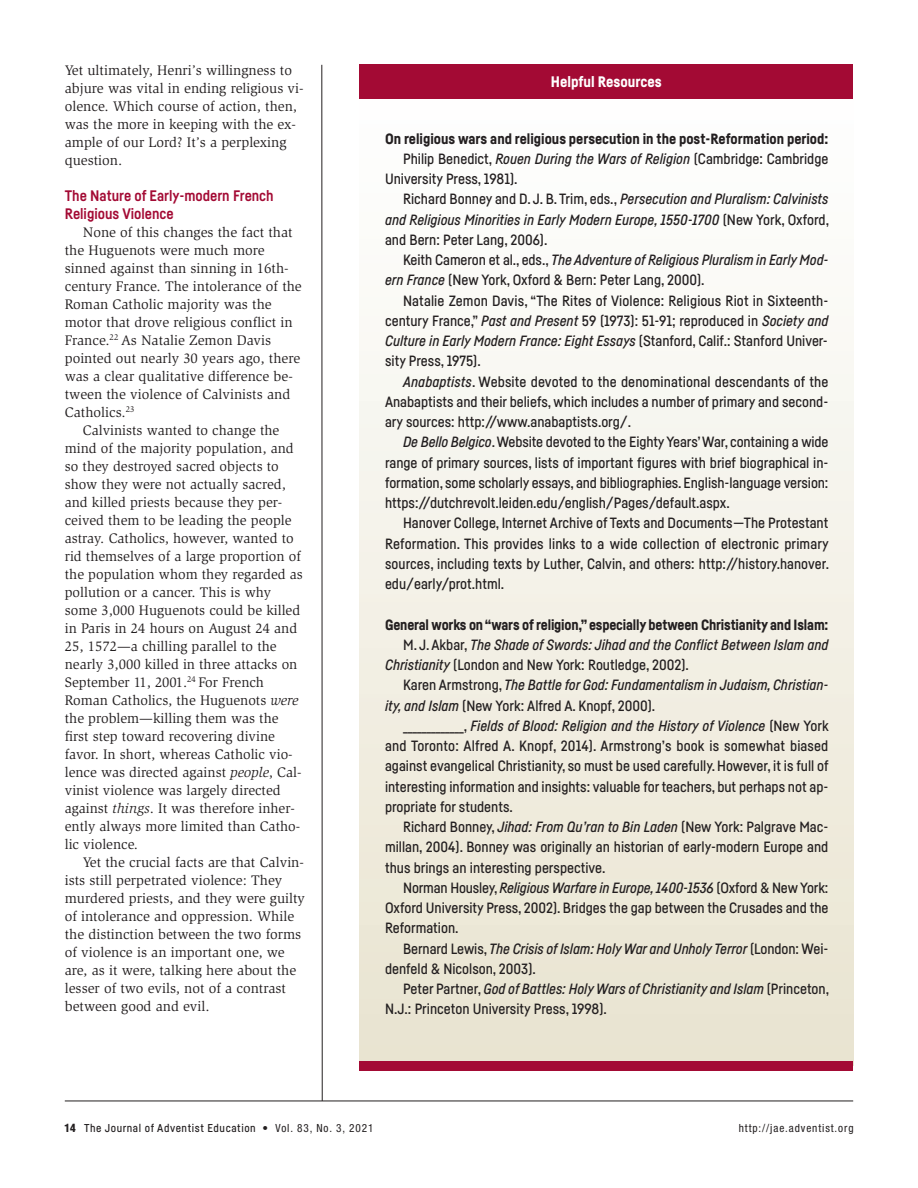
<style>
.page{position:relative;width:918px;height:1188px;background:#fff}
.page>*{position:absolute;margin:0;border:0;box-sizing:border-box;transform-origin:0 0}
.t1{font:700 15px/18px "Fabrikat";color:#a30a34}
.t2{font:900 15px "Fabrikat";color:#fff}
.t3{font:500 14.7px/20.2px "Fabrikat";color:#231f20;text-align:justify}
.t4{font:italic 500 14.7px/20.2px "Fabrikat";color:#231f20}
.t5{font:900 14.7px "Fabrikat";letter-spacing:-.01em;color:#231f20}
.t6{font:14.25px/18px "Slimbach Std";color:#231f20}
.t7{font:500 11.25px "Fabrikat";letter-spacing:.05em;color:#231f20}
.t8{font:condensed 11.25px "Helvetica Neue";letter-spacing:.08em;color:#231f20}
.t9{font:900 condensed 11.25px "Helvetica";color:#231f20}
.s1{font-style:italic}
.s2{font-style:normal}
.s3{font-family:"Helvetica Neue";font-weight:400;font-stretch:condensed}
</style>
<div class="page">
<hr style="left:322px;top:65px;width:1px;height:1036px;background:#231f20">
<hr style="left:65px;top:1101px;width:788px;height:1px;background:#231f20">
<div style="left:360px;top:86px;width:493px;height:980px;background:linear-gradient(to bottom,#fff,#e9e4d0)"></div>
<div style="left:360px;top:65px;width:493px;height:34px;background:#a30a34"></div>
<div style="left:360px;top:1061px;width:493px;height:10px;background:#a30a34"></div>
<p class="t6" style="left:65px;top:63px;width:240px">Yet ultimately, Henri’s willingness to abjure was vital in ending religious vi&shy;olence. Which course of action, then, was the more in keeping with the ex&shy;ample of our Lord? It’s a perplexing question.</p>
<p class="t1" style="left:65px;top:188px;width:210px">The Nature of Early-modern French<br>Religious Violence</p>
<p class="t6" style="left:65px;top:225px;width:239px;text-indent:18px">None of this changes the fact that the Huguenots were much more sinned against than sinning in 16th&shy;century France. The intolerance of the Roman Catholic majority was the motor that drove religious conflict in France.<sup>22</sup> As Natalie Zemon Davis pointed out nearly 30 years ago, there was a clear qualitative difference be&shy;tween the violence of Calvinists and Catholics.<sup>23</sup></p>
<p class="t6" style="left:65px;top:423px;width:240px;text-indent:18px">Calvinists wanted to change the mind of the majority population, and so they destroyed sacred objects to show they were not actually sacred, and killed priests because they per&shy;ceived them to be leading the people astray. Catholics, however, wanted to rid themselves of a large proportion of the population whom they regarded as pollution or a cancer. This is why some 3,000 Huguenots could be killed in Paris in 24 hours on August 24 and 25, 1572—a chilling parallel to the nearly 3,000 killed in three attacks on September 11, 2001.<sup>24</sup> For French Roman Catholics, the Huguenots <span class="s1">were </span>the problem—killing them was the first step toward recovering divine favor. In short, whereas Catholic vio&shy;lence was directed against <span class="s1">people</span>, Cal&shy;vinist violence was largely directed against <span class="s1">things</span>. It was therefore inher&shy;ently always more limited than Catho&shy;lic violence.</p>
<p class="t6" style="left:65px;top:855px;width:242px;text-indent:18px">Yet the crucial facts are that Calvin&shy;ists still perpetrated violence: They murdered priests, and they were guilty of intolerance and oppression. While the distinction between the two forms of violence is an important one, we are, as it were, talking here about the lesser of two evils, not of a contrast between good and evil.</p>
<p class="t2" style="left:551px;top:76px;width:112px">Helpful Resources</p>
<p class="t5" style="left:385px;top:133px;width:445px">On religious wars and religious persecution in the post-Reformation period:</p>
<p class="t3" style="left:385px;top:150px;width:445px;text-indent:18px">Philip Benedict, <span class="s1">Rouen During the Wars of Religion</span> (Cambridge: Cambridge<br>University Press, 1981).</p>
<p class="t4" style="left:385px;top:190px;width:446px;text-align:justify;text-indent:18px"><span class="s2">Richard Bonney and D. J. B. Trim, eds.,</span> Persecution and Pluralism: Calvinists and Religious Minorities in Early Modern Europe, 1550-1700 <span class="s2">(New York, Oxford, and Bern: Peter Lang, 2006).</span></p>
<p class="t3" style="left:385px;top:251px;width:445px;text-indent:18px">Keith Cameron et al., eds., <span class="s1">The Adventure of Religious Pluralism in Early Mod&shy;ern France</span> (New York, Oxford &amp; Bern: Peter Lang, 2000).</p>
<p class="t3" style="left:385px;top:291px;width:445px;text-indent:18px">Natalie Zemon Davis, “The Rites of Violence: Religious Riot in Sixteenth&shy;century France,” <span class="s1">Past and Present</span> 59 (1973): 51-91; reproduced in <span class="s1">Society and Culture in Early Modern France: Eight Essays</span> (Stanford, Calif.: Stanford Univer&shy;sity Press, 1975).</p>
<p class="t3" style="left:385px;top:372px;width:445px;text-indent:18px"><span class="s1">Anabaptists</span>. Website devoted to the denominational descendants of the Anabaptists and their beliefs, which includes a number of primary and second&shy;ary sources: http://www.anabaptists.org/.</p>
<p class="t3" style="left:385px;top:433px;width:445px;text-indent:18px"><span class="s1">De Bello Belgico</span>. Website devoted to the Eighty Years’ War, containing a wide range of primary sources, lists of important figures with brief biographical in&shy;formation, some scholarly essays, and bibliographies. English-language version: https://dutchrevolt.leiden.edu/english/Pages/default.aspx.</p>
<p class="t3" style="left:385px;top:514px;width:446px;text-indent:18px">Hanover College, Internet Archive of Texts and Documents—The Protestant Reformation. This provides links to a wide collection of electronic primary sources, including texts by Luther, Calvin, and others: http://history.hanover. edu/ early/prot.html.</p>
<p class="t5" style="left:385px;top:619px;width:445px">General works on “wars of religion,” especially between Christianity and Islam:</p>
<p class="t4" style="left:385px;top:636px;width:445px;text-indent:18px"><span class="s2">M. J. Akbar,</span> The Shade of Swords: Jihad and the Conflict Between Islam and<br>Christianity <span class="s2">(London and New York: Routledge, 2002).</span></p>
<p class="t4" style="left:385px;top:676px;width:445px;text-indent:18px"><span class="s2">Karen Armstrong,</span> The Battle for God: Fundamentalism in Judaism, Christian&shy;ity, and Islam <span class="s2">(New York: Alfred A. Knopf, 2000).</span></p>
<p class="t3" style="left:385px;top:717px;width:445px;text-indent:18px">_____________, <span class="s1">Fields of Blood: Religion and the History of Violence</span> (New York and Toronto: Alfred A. Knopf, 2014). Armstrong’s book is somewhat biased against evangelical Christianity, so must be used carefully. However, it is full of interesting information and insights: valuable for teachers, but perhaps not ap&shy;propriate for students.</p>
<p class="t3" style="left:385px;top:818px;width:445px;text-indent:18px">Richard Bonney, <span class="s1">Jihad: From Qu’ran to Bin Laden</span> (New York: Palgrave Mac&shy;millan, 2004). Bonney was originally an historian of early-modern Europe and thus brings an interesting perspective.</p>
<p class="t3" style="left:385px;top:879px;width:445px;text-indent:18px">Norman Housley, <span class="s1">Religious Warfare in Europe, 1400-1536</span> (Oxford &amp; New York:<br>Oxford University Press, 2002). Bridges the gap between the Crusades and the Reformation.</p>
<p class="t3" style="left:385px;top:939px;width:445px;text-indent:18px">Bernard Lewis, <span class="s1">The Crisis of Islam: Holy War and Unholy Terror</span> (London: Wei&shy;denfeld &amp; Nicolson, 2003).</p>
<p class="t3" style="left:385px;top:980px;width:446px;text-indent:18px">Peter Partner, <span class="s1">God of Battles: Holy Wars of Christianity and Islam</span> (Princeton,<br>N.J.: Princeton University Press, 1998).</p>
<p class="t9" style="left:65px;top:1123px;width:13px">14</p>
<p class="t7" style="left:84px;top:1124px;width:291px">The Journal of Adventist Education <span class="s3">• Vol. 83, No. 3, 2021</span></p>
<p class="t8" style="left:739px;top:1124px;width:116px">http://jae.adventist.org</p>
</div>
